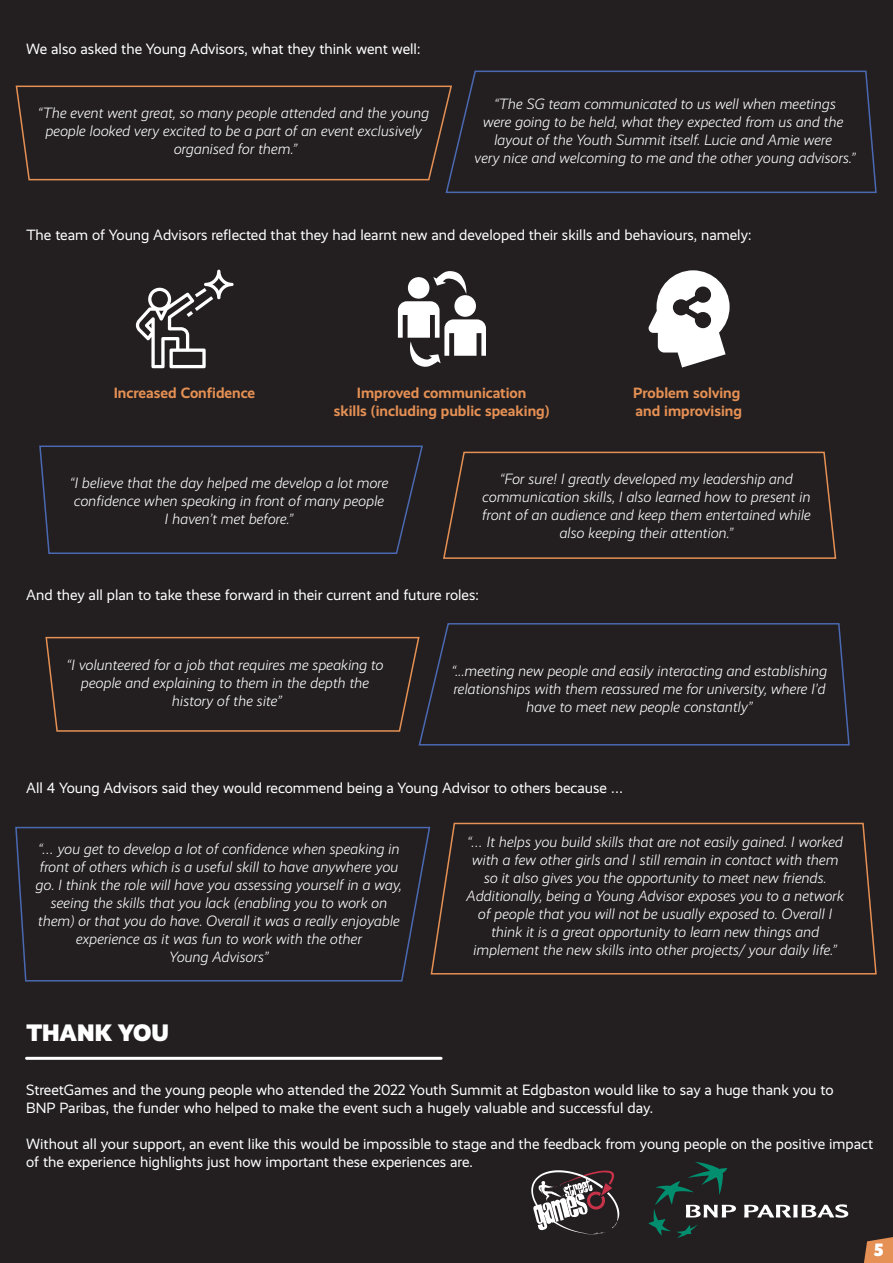
<style>
.page{position:relative;width:893px;height:1263px;background:#231f20}
.page>*{position:absolute;margin:0;border:0;box-sizing:border-box;transform-origin:0 0}
.t1{font:900 24px "Realist";color:#fff}
.t2{font:900 18px "Realist";color:#fff}
.t3{font:italic 300 15px/18px "Realist";color:#fff;text-align:center}
.t4{font:15px/18px "Realist";color:#fff}
.t5{font:700 15px/18px "Realist";color:#e59054;text-align:center}
</style>
<div class="page">
<svg style="left:15px;top:85px;width:430px;height:96px"></svg>
<svg style="left:445px;top:70px;width:432px;height:124px"></svg>
<svg style="left:136px;top:270px;width:98px;height:98px"></svg>
<svg style="left:398px;top:271px;width:88px;height:96px"></svg>
<svg style="left:649px;top:270px;width:81px;height:98px"></svg>
<svg style="left:443px;top:451px;width:394px;height:108px"></svg>
<svg style="left:39px;top:445px;width:384px;height:109px"></svg>
<svg style="left:45px;top:636px;width:373px;height:96px"></svg>
<svg style="left:418px;top:623px;width:432px;height:123px"></svg>
<svg style="left:431px;top:822px;width:446px;height:153px"></svg>
<svg style="left:15px;top:826px;width:416px;height:156px"></svg>
<hr style="left:27px;top:1057px;width:414px;height:3px;background:#fff">
<svg style="left:864px;top:1237px;width:29px;height:26px"></svg>
<svg style="left:531px;top:1170px;width:88px;height:64px"></svg>
<svg style="left:648px;top:1162px;width:88px;height:76px"></svg>
<svg style="left:744px;top:1204px;width:105px;height:14px"></svg>
<p class="t4" style="left:26px;top:40px;width:396px">We also asked the Young Advisors, what they think went well:</p>
<p class="t3" style="left:38px;top:104px;width:393px">“The event went great, so many people attended and the young people looked very excited to be a part of an event exclusively organised for them.”</p>
<p class="t3" style="left:474px;top:95px;width:383px">“The SG team communicated to us well when meetings<br>were going to be held, what they expected from us and the layout of the Youth Summit itself. Lucie and Amie were<br>very nice and welcoming to me and the other young advisors.”</p>
<p class="t4" style="left:26px;top:226px;width:726px">The team of Young Advisors reflected that they had learnt new and developed their skills and behaviours, namely:</p>
<p class="t5" style="left:114px;top:384px;width:143px">Increased Confidence</p>
<p class="t5" style="left:334px;top:384px;width:217px">Improved communication<br>skills (including public speaking)</p>
<p class="t5" style="left:633px;top:384px;width:110px;text-align:left">Problem solving and improvising</p>
<p class="t3" style="left:70px;top:474px;width:320px">“I believe that the day helped me develop a lot more confidence when speaking in front of many people<br>I haven’t met before.”</p>
<p class="t3" style="left:482px;top:470px;width:330px">“For sure! I greatly developed my leadership and communication skills, I also learned how to present in front of an audience and keep them entertained while also keeping their attention.”</p>
<p class="t4" style="left:26px;top:586px;width:454px">And they all plan to take these forward in their current and future roles:</p>
<p class="t3" style="left:66px;top:656px;width:319px">“I volunteered for a job that requires me speaking to people and explaining to them in the depth the history of the site”</p>
<p class="t3" style="left:452px;top:662px;width:377px">“...meeting new people and easily interacting and establishing relationships with them reassured me for university, where I’d have to meet new people constantly”</p>
<p class="t4" style="left:26px;top:779px;width:598px">All 4 Young Advisors said they would recommend being a Young Advisor to others because …</p>
<p class="t3" style="left:36px;top:840px;width:368px">“… you get to develop a lot of confidence when speaking in front of others which is a useful skill to have anywhere you go. I think the role will have you assessing yourself in a way, seeing the skills that you lack (enabling you to work on them) or that you do have. Overall it was a really enjoyable experience as it was fun to work with the other<br>Young Advisors”</p>
<p class="t3" style="left:466px;top:833px;width:379px">“… It helps you build skills that are not easily gained. I worked with a few other girls and I still remain in contact with them so it also gives you the opportunity to meet new friends.<br>Additionally, being a Young Advisor exposes you to a network of people that you will not be usually exposed to. Overall I think it is a great opportunity to learn new things and implement the new skills into other projects/ your daily life.”</p>
<h1 class="t1" style="left:26px;top:1019px;width:144px">THANK YOU</h1>
<p class="t4" style="left:26px;top:1081px;width:809px">StreetGames and the young people who attended the 2022 Youth Summit at Edgbaston would like to say a huge thank you to<br>BNP Paribas, the funder who helped to make the event such a hugely valuable and successful day.</p>
<p class="t4" style="left:26px;top:1135px;width:848px">Without all your support, an event like this would be impossible to stage and the feedback from young people on the positive impact of the experience highlights just how important these experiences are.</p>
<p class="t2" style="left:874px;top:1239px;width:11px">5</p>
</div>
